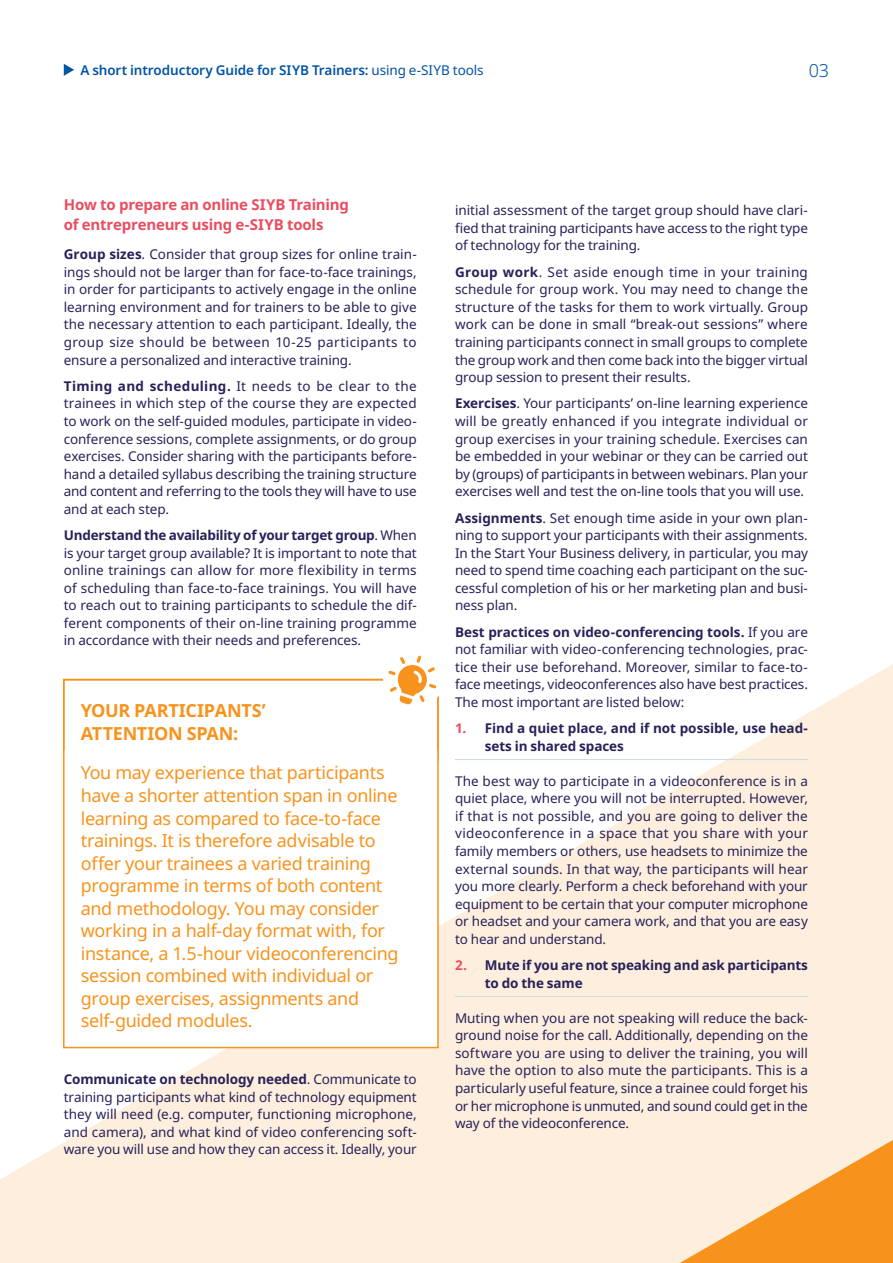
<style>
.page{position:relative;width:893px;height:1263px;background:#fff}
.page>*{position:absolute;margin:0;border:0;box-sizing:border-box;transform-origin:0 0}
.t1{font:18px/22.5px "Noto Sans";letter-spacing:-.02em;color:#f7931d}
.t2{font:700 18px/22.5px "Noto Sans";letter-spacing:-.015em;color:#f7931d}
.t3{font:300 18px "Noto Sans";color:#0154a6}
.Report_A4_-_Sub_head{font:700 15px/19.5px "Noto Sans";letter-spacing:-.015em;color:#e94d5f}
.Briefing_A4_-_Body{font:13.5px/17.5px "Noto Sans";letter-spacing:-.01em;color:#262259;text-align:justify}
.t4{font:700 13.5px/17.5px "Noto Sans";letter-spacing:-.01em;color:#262259}
.t5{font:600 13.5px "Noto Sans";letter-spacing:-.01em;color:#0154a6}
.s1{font-weight:400}
.s2{font-weight:700}
.s3{font-style:italic}
.s4{color:#e94d5f}
</style>
<div class="page">
<svg style="left:64px;top:64px;width:10px;height:12px"></svg>
<svg style="left:0;top:664px;width:893px;height:599px;fill:#fdeedd"></svg>
<svg style="left:680px;top:1140px;width:213px;height:123px;background:#fac07d"></svg>
<div style="left:64px;top:688px;width:374px;height:64px;background:#fff"></div>
<div style="left:64px;top:750px;width:374px;height:297px;background:#fff"></div>
<div style="left:63px;top:679px;width:376px;height:369px;border:2px solid #f7931d"></div>
<hr style="left:455px;top:759px;width:353px;height:1px;background:#ccdae4">
<hr style="left:455px;top:996px;width:353px;height:1px;background:#ccdae4">
<div style="left:383px;top:646px;width:62px;height:61px;background:#fff;border-radius:50%"></div>
<div style="left:383px;top:645px;width:62px;height:63px;border:1px solid #fff;border-radius:50%"></div>
<svg style="left:388px;top:655px;width:48px;height:50px"></svg>
<p class="t5" style="left:80px;top:60px;width:405px">A short introductory Guide for SIYB Trainers: <span class="s1">using e-SIYB tools</span></p>
<h1 class="t3" style="left:809px;top:57px;width:22px">03</h1>
<p class="Report_A4_-_Sub_head" style="left:64px;top:195px;width:287px">How to prepare an online SIYB Training of entrepreneurs using e-SIYB tools</p>
<p class="Briefing_A4_-_Body" style="left:64px;top:246px;width:354px"><span class="s2">Group sizes</span><span class="s3">.</span> Consider that group sizes for online train&shy;ings should not be larger than for face-to-face trainings, in order for participants to actively engage in the online learning environment and for trainers to be able to give the necessary attention to each participant. Ideally, the group size should be between 10-25 participants to ensure a personalized and interactive training.</p>
<p class="Briefing_A4_-_Body" style="left:64px;top:377px;width:354px"><span class="s2">Timing and scheduling.</span> It needs to be clear to the trainees in which step of the course they are expected to work on the self-guided modules, participate in video&shy;conference sessions, complete assignments, or do group exercises. Consider sharing with the participants before&shy;hand a detailed syllabus describing the training structure and content and referring to the tools they will have to use and at each step.</p>
<p class="Briefing_A4_-_Body" style="left:64px;top:527px;width:354px"><span class="s2">Understand the availability of your target group</span>. When is your target group available? It is important to note that online trainings can allow for more flexibility in terms of scheduling than face-to-face trainings. You will have to reach out to training participants to schedule the dif&shy;ferent components of their on-line training programme in accordance with their needs and preferences.</p>
<p class="t2" style="left:81px;top:700px;width:186px">YOUR PARTICIPANTS’<br>ATTENTION SPAN:</p>
<p class="t1" style="left:81px;top:762px;width:319px">You may experience that participants have a shorter attention span in online learning as compared to face-to-face trainings. It is therefore advisable to offer your trainees a varied training programme in terms of both content and methodology. You may consider working in a half-day format with, for instance, a 1.5-hour videoconferencing session combined with individual or group exercises, assignments and self-guided modules.</p>
<p class="Briefing_A4_-_Body" style="left:64px;top:1071px;width:354px"><span class="s2">Communicate on technology needed</span>. Communicate to training participants what kind of technology equipment they will need (e.g. computer, functioning microphone, and camera), and what kind of video conferencing soft&shy;ware you will use and how they can access it. Ideally, your</p>
<p class="Briefing_A4_-_Body" style="left:455px;top:202px;width:354px">initial assessment of the target group should have clari&shy;fied that training participants have access to the right type of technology for the training.</p>
<p class="Briefing_A4_-_Body" style="left:455px;top:263px;width:354px"><span class="s2">Group work</span>. Set aside enough time in your training schedule for group work. You may need to change the structure of the tasks for them to work virtually. Group work can be done in small “break-out sessions” where training participants connect in small groups to complete the group work and then come back into the bigger virtual group session to present their results.</p>
<p class="Briefing_A4_-_Body" style="left:455px;top:395px;width:354px"><span class="s2">Exercises</span>. Your participants’ on-line learning experience will be greatly enhanced if you integrate individual or group exercises in your training schedule. Exercises can be embedded in your webinar or they can be carried out by (groups) of participants in between webinars. Plan your exercises well and test the on-line tools that you will use.</p>
<p class="Briefing_A4_-_Body" style="left:455px;top:509px;width:354px"><span class="s2">Assignments</span>. Set enough time aside in your own plan&shy;ning to support your participants with their assignments.<br>In the Start Your Business delivery, in particular, you may need to spend time coaching each participant on the suc&shy;cessful completion of his or her marketing plan and busi&shy;ness plan.</p>
<p class="Briefing_A4_-_Body" style="left:455px;top:623px;width:354px"><span class="s2">Best practices on video-conferencing tools.</span> If you are not familiar with video-conferencing technologies, prac&shy;tice their use beforehand. Moreover, similar to face-to&shy;face meetings, videoconferences also have best practices.<br>The most important are listed below:</p>
<p class="t4" style="left:485px;top:720px;width:325px;text-indent:-30px"><span class="s4">1.</span> Find a quiet place, and if not possible, use head&shy;sets in shared spaces</p>
<p class="Briefing_A4_-_Body" style="left:455px;top:772px;width:354px">The best way to participate in a videoconference is in a quiet place, where you will not be interrupted. However, if that is not possible, and you are going to deliver the videoconference in a space that you share with your family members or others, use headsets to minimize the external sounds. In that way, the participants will hear you more clearly. Perform a check beforehand with your equipment to be certain that your computer microphone or headset and your camera work, and that you are easy to hear and understand.</p>
<p class="t4" style="left:485px;top:957px;width:325px;text-indent:-30px"><span class="s4">2.</span> Mute if you are not speaking and ask participants to do the same</p>
<p class="Briefing_A4_-_Body" style="left:455px;top:1009px;width:355px">Muting when you are not speaking will reduce the back&shy;ground noise for the call. Additionally, depending on the software you are using to deliver the training, you will have the option to also mute the participants. This is a particularly useful feature, since a trainee could forget his or her microphone is unmuted, and sound could get in the way of the videoconference.</p>
</div>
